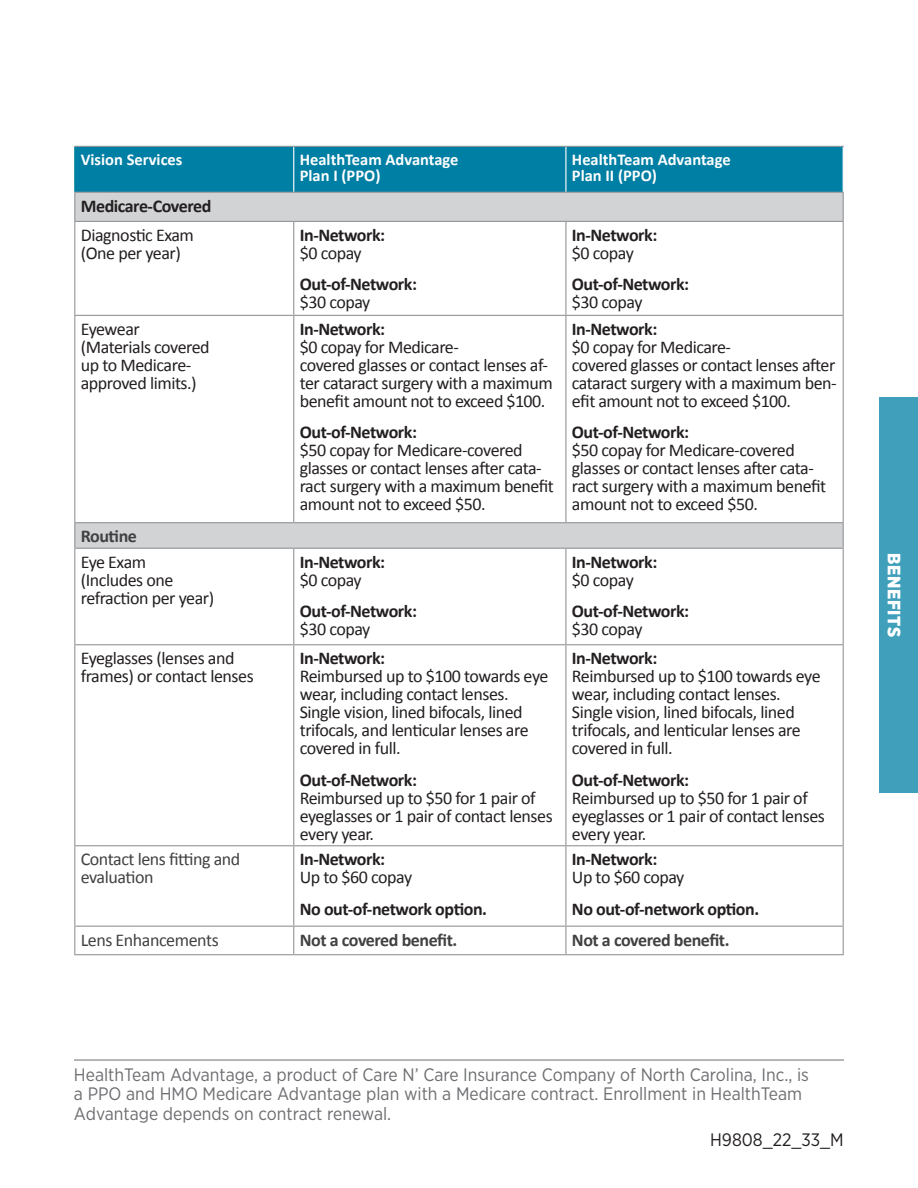
<style>
.page{position:relative;width:918px;height:1188px;background:#fff}
.page>*{position:absolute;margin:0;border:0;box-sizing:border-box;transform-origin:0 0}
.t1{font:18px/18px "Calibri";letter-spacing:-.025em;color:#231f20}
.t2{font:700 18px "Calibri";letter-spacing:-.025em;color:#231f20}
.t3{font:18px/19.5px "Gotham Narrow";color:#6d6e71}
.t4{font:18px/18px "Calibri";letter-spacing:-.025em;color:#414042}
.t5{font:700 18px "Calibri";letter-spacing:-.025em;color:#414042}
.t6{font:18px "Gotham Narrow";color:#231f20}
.t7{font:900 18px "Gotham Narrow";letter-spacing:.04em;color:#fff}
.t8{font:700 16.5px/16.5px "Calibri";color:#fff}
</style>
<div class="page">
<svg style="left:75px;top:222px;width:768px;height:326px"></svg>
<svg style="left:74px;top:147px;width:770px;height:74px;background:#519fb5"></svg>
<hr style="left:74px;top:221px;width:220px;height:1px;background:#939598">
<hr style="left:74px;top:222px;width:1px;height:93px;background:#939598">
<hr style="left:294px;top:221px;width:272px;height:1px;background:#939598">
<hr style="left:293px;top:222px;width:1px;height:93px;background:#939598">
<hr style="left:566px;top:221px;width:278px;height:1px;background:#939598">
<hr style="left:565px;top:222px;width:1px;height:93px;background:#939598">
<hr style="left:843px;top:222px;width:1px;height:93px;background:#939598">
<hr style="left:74px;top:315px;width:220px;height:1px;background:#939598">
<hr style="left:74px;top:316px;width:1px;height:206px;background:#939598">
<hr style="left:294px;top:315px;width:272px;height:1px;background:#939598">
<hr style="left:293px;top:316px;width:1px;height:206px;background:#939598">
<hr style="left:566px;top:315px;width:278px;height:1px;background:#939598">
<hr style="left:565px;top:316px;width:1px;height:206px;background:#939598">
<hr style="left:843px;top:316px;width:1px;height:206px;background:#939598">
<hr style="left:74px;top:522px;width:220px;height:1px;background:#939598">
<svg style="left:74px;top:523px;width:1px;height:25px"></svg>
<hr style="left:294px;top:522px;width:272px;height:1px;background:#939598">
<hr style="left:566px;top:522px;width:278px;height:1px;background:#939598">
<svg style="left:843px;top:523px;width:1px;height:25px"></svg>
<hr style="left:74px;top:548px;width:220px;height:1px;background:#939598">
<hr style="left:74px;top:549px;width:1px;height:95px;background:#939598">
<hr style="left:294px;top:548px;width:272px;height:1px;background:#939598">
<hr style="left:293px;top:549px;width:1px;height:95px;background:#939598">
<hr style="left:566px;top:548px;width:278px;height:1px;background:#939598">
<hr style="left:565px;top:549px;width:1px;height:95px;background:#939598">
<hr style="left:843px;top:549px;width:1px;height:95px;background:#939598">
<hr style="left:74px;top:644px;width:220px;height:1px;background:#939598">
<hr style="left:74px;top:645px;width:1px;height:200px;background:#939598">
<hr style="left:294px;top:644px;width:272px;height:1px;background:#939598">
<hr style="left:293px;top:645px;width:1px;height:200px;background:#939598">
<hr style="left:566px;top:644px;width:278px;height:1px;background:#939598">
<hr style="left:565px;top:645px;width:1px;height:200px;background:#939598">
<hr style="left:843px;top:645px;width:1px;height:200px;background:#939598">
<hr style="left:74px;top:846px;width:1px;height:80px;background:#939598">
<hr style="left:293px;top:846px;width:1px;height:80px;background:#939598">
<hr style="left:565px;top:846px;width:1px;height:80px;background:#939598">
<hr style="left:843px;top:846px;width:1px;height:80px;background:#939598">
<svg style="left:74px;top:927px;width:1px;height:27px"></svg>
<svg style="left:293px;top:927px;width:1px;height:27px"></svg>
<svg style="left:565px;top:927px;width:1px;height:27px"></svg>
<svg style="left:843px;top:927px;width:1px;height:27px"></svg>
<hr style="left:74px;top:147px;width:1px;height:45px;background:#007fa4">
<hr style="left:293px;top:147px;width:1px;height:45px;background:#fff">
<hr style="left:565px;top:147px;width:1px;height:45px;background:#fff">
<hr style="left:843px;top:147px;width:1px;height:45px;background:#fff">
<hr style="left:74px;top:146px;width:220px;height:1px;background:#939598">
<hr style="left:294px;top:146px;width:272px;height:1px;background:#939598">
<hr style="left:566px;top:146px;width:278px;height:1px;background:#939598">
<hr style="left:74px;top:845px;width:220px;height:1px;background:#939598">
<hr style="left:294px;top:845px;width:272px;height:1px;background:#939598">
<hr style="left:566px;top:845px;width:278px;height:1px;background:#939598">
<hr style="left:74px;top:926px;width:220px;height:1px;background:#939598">
<hr style="left:294px;top:926px;width:272px;height:1px;background:#939598">
<hr style="left:566px;top:926px;width:278px;height:1px;background:#939598">
<hr style="left:74px;top:954px;width:220px;height:1px;background:#939598">
<hr style="left:294px;top:954px;width:272px;height:1px;background:#939598">
<hr style="left:566px;top:954px;width:278px;height:1px;background:#939598">
<hr style="left:74px;top:1060px;width:770px;height:1px;background:#6d6e71">
<div style="left:880px;top:398px;width:38px;height:395px;background:#409fbb"></div>
<p class="t8" style="left:81px;top:151px;width:103px">Vision Services</p>
<p class="t8" style="left:300px;top:151px;width:160px">HealthTeam Advantage<br>Plan I (PPO)</p>
<p class="t8" style="left:572px;top:151px;width:160px">HealthTeam Advantage<br>Plan II (PPO)</p>
<p class="t2" style="left:81px;top:194px;width:132px">Medicare-Covered</p>
<p class="t1" style="left:81px;top:226px;width:115px">Diagnostic Exam (One per year)</p>
<p class="t2" style="left:300px;top:223px;width:87px">In-Network:</p>
<p class="t2" style="left:572px;top:223px;width:87px">In-Network:</p>
<p class="t1" style="left:572px;top:244px;width:64px">$0 copay</p>
<p class="t2" style="left:572px;top:273px;width:119px">Out-of-Network:</p>
<p class="t1" style="left:572px;top:293px;width:72px">$30 copay</p>
<p class="t1" style="left:300px;top:244px;width:64px">$0 copay</p>
<p class="t2" style="left:300px;top:273px;width:119px">Out-of-Network:</p>
<p class="t1" style="left:300px;top:293px;width:72px">$30 copay</p>
<p class="t1" style="left:81px;top:320px;width:130px">Eyewear (Materials covered up to Medicare&shy;approved limits.)</p>
<p class="t2" style="left:300px;top:317px;width:87px">In-Network:</p>
<p class="t1" style="left:300px;top:338px;width:255px">$0 copay for Medicare-<br>covered glasses or contact lenses af&shy;ter cataract surgery with a maximum benefit amount not to exceed $100.</p>
<p class="t2" style="left:300px;top:421px;width:119px">Out-of-Network:</p>
<p class="t1" style="left:300px;top:441px;width:256px">$50 copay for Medicare-covered glasses or contact lenses after cata&shy;ract surgery with a maximum benefit amount not to exceed $50.</p>
<p class="t5" style="left:81px;top:525px;width:58px">Routine</p>
<p class="t1" style="left:81px;top:553px;width:135px">Eye Exam<br>(Includes one refraction per year)</p>
<p class="t2" style="left:300px;top:550px;width:87px">In-Network:</p>
<p class="t1" style="left:300px;top:571px;width:64px">$0 copay</p>
<p class="t2" style="left:300px;top:600px;width:119px">Out-of-Network:</p>
<p class="t1" style="left:300px;top:620px;width:72px">$30 copay</p>
<p class="t1" style="left:81px;top:649px;width:174px">Eyeglasses (lenses and frames) or contact lenses</p>
<p class="t2" style="left:300px;top:647px;width:87px">In-Network:</p>
<p class="t1" style="left:300px;top:667px;width:250px">Reimbursed up to $100 towards eye wear, including contact lenses.<br>Single vision, lined bifocals, lined trifocals, and lenticular lenses are covered in full.</p>
<p class="t2" style="left:300px;top:768px;width:119px">Out-of-Network:</p>
<p class="t1" style="left:300px;top:789px;width:255px">Reimbursed up to $50 for 1 pair of eyeglasses or 1 pair of contact lenses every year.</p>
<p class="t4" style="left:81px;top:850px;width:161px">Contact lens fitting and evaluation</p>
<p class="t2" style="left:300px;top:848px;width:87px">In-Network:</p>
<p class="t1" style="left:300px;top:868px;width:114px">Up to $60 copay</p>
<p class="t2" style="left:300px;top:897px;width:189px">No out-of-network option.</p>
<p class="t2" style="left:572px;top:317px;width:87px">In-Network:</p>
<p class="t1" style="left:572px;top:338px;width:266px">$0 copay for Medicare-<br>covered glasses or contact lenses after cataract surgery with a maximum ben&shy;efit amount not to exceed $100.</p>
<p class="t2" style="left:572px;top:421px;width:119px">Out-of-Network:</p>
<p class="t1" style="left:572px;top:441px;width:256px">$50 copay for Medicare-covered glasses or contact lenses after cata&shy;ract surgery with a maximum benefit amount not to exceed $50.</p>
<p class="t2" style="left:572px;top:550px;width:87px">In-Network:</p>
<p class="t1" style="left:572px;top:571px;width:64px">$0 copay</p>
<p class="t2" style="left:572px;top:600px;width:119px">Out-of-Network:</p>
<p class="t1" style="left:572px;top:620px;width:72px">$30 copay</p>
<p class="t2" style="left:572px;top:647px;width:87px">In-Network:</p>
<p class="t1" style="left:572px;top:667px;width:250px">Reimbursed up to $100 towards eye wear, including contact lenses.<br>Single vision, lined bifocals, lined trifocals, and lenticular lenses are covered in full.</p>
<p class="t2" style="left:572px;top:768px;width:119px">Out-of-Network:</p>
<p class="t1" style="left:572px;top:789px;width:255px">Reimbursed up to $50 for 1 pair of eyeglasses or 1 pair of contact lenses every year.</p>
<p class="t2" style="left:572px;top:848px;width:87px">In-Network:</p>
<p class="t1" style="left:572px;top:868px;width:114px">Up to $60 copay</p>
<p class="t2" style="left:572px;top:897px;width:189px">No out-of-network option.</p>
<p class="t4" style="left:81px;top:931px;width:139px">Lens Enhancements</p>
<p class="t5" style="left:300px;top:928px;width:159px">Not a covered benefit.</p>
<p class="t5" style="left:572px;top:928px;width:159px">Not a covered benefit.</p>
<p class="t7" style="left:906px;top:553px;width:86px;rotate:90deg">BENEFITS</p>
<p class="t3" style="left:74px;top:1064px;width:737px">HealthTeam Advantage, a product of Care N’ Care Insurance Company of North Carolina, Inc., is a PPO and HMO Medicare Advantage plan with a Medicare contract. Enrollment in HealthTeam<br>Advantage depends on contract renewal.</p>
<p class="t6" style="left:710px;top:1129px;width:135px">H9808_22_33_M</p>
</div>
